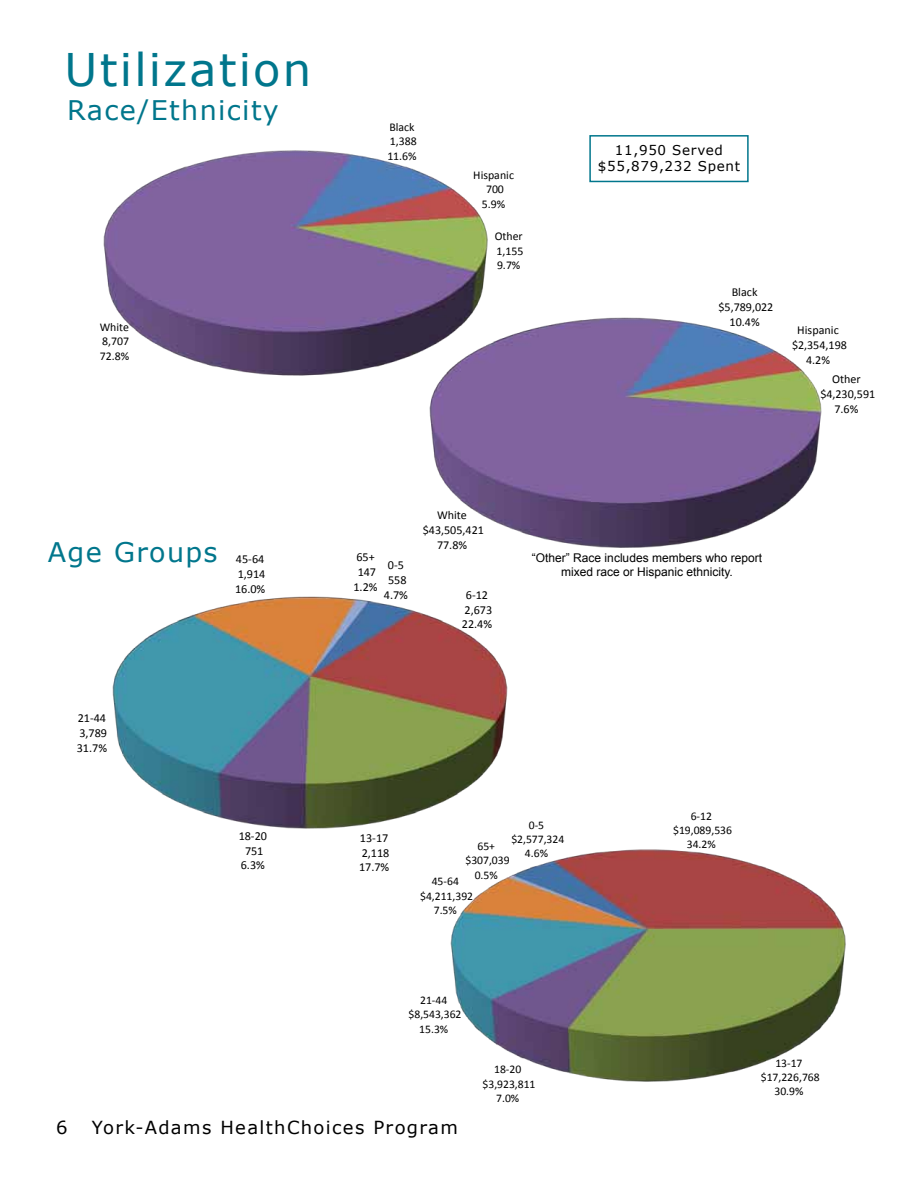
<style>
.page{position:relative;width:918px;height:1188px;background:#fff}
.page>*{position:absolute;margin:0;border:0;box-sizing:border-box;transform-origin:0 0}
.t1{font:45px "Verdana";letter-spacing:.05em;color:#00768c}
.t2{font:27px "Verdana";letter-spacing:.05em;color:#00768c}
.t3{font:18px "Verdana";letter-spacing:.075em;color:#000}
.t4{font:13.5px/16.2px "Verdana";letter-spacing:.05em;color:#000;text-align:center}
.t5{font:12.15px/14.9px "Calibri";letter-spacing:-.005em;color:#000;text-align:center}
.t6{font:12px/14.4px "Arial";color:#000;text-align:center}
.t7{font:11.85px/14.4px "Calibri";color:#000;text-align:justify}
.t8{font:11.7px/14.2px "Calibri";letter-spacing:-.005em;color:#000;text-align:center}
</style>
<div class="page">
<img style="left:429px;top:317px;width:393px;height:231px">
<img style="left:103px;top:150px;width:387px;height:231px">
<img style="left:112px;top:596px;width:396px;height:233px">
<img style="left:448px;top:825px;width:398px;height:257px">
<div style="left:589px;top:135px;width:160px;height:47px;border:2px solid #00768c"></div>
<h1 class="t1" style="left:65px;top:41px;width:248px">Utilization</h1>
<h2 class="t2" style="left:67px;top:93px;width:213px">Race/Ethnicity</h2>
<p class="t7" style="left:100px;top:319px;width:31px">White 8,707<br>72.8%</p>
<p class="t7" style="left:387px;top:119px;width:31px;text-align:left">Black<br>1,388<br>11.6%</p>
<p class="t7" style="left:473px;top:167px;width:42px;text-align:center">Hispanic<br>700<br>5.9%</p>
<p class="t7" style="left:495px;top:229px;width:30px">Other 1,155<br>9.7%</p>
<p class="t4" style="left:598px;top:142px;width:144px">11,950 Served $55,879,232 Spent</p>
<p class="t5" style="left:719px;top:284px;width:56px">Black $5,789,022<br>10.4%</p>
<p class="t5" style="left:792px;top:322px;width:56px">Hispanic $2,354,198<br>4.2%</p>
<p class="t5" style="left:820px;top:371px;width:56px">Other $4,230,591<br>7.6%</p>
<h2 class="t2" style="left:48px;top:535px;width:171px">Age Groups</h2>
<p class="t5" style="left:235px;top:551px;width:32px;text-align:justify">45-64<br>1,914<br>16.0%</p>
<p class="t5" style="left:353px;top:549px;width:26px">65+<br>147<br>1.2%</p>
<p class="t5" style="left:384px;top:557px;width:26px">0-5<br>558<br>4.7%</p>
<p class="t5" style="left:423px;top:507px;width:63px">White $43,505,421<br>77.8%</p>
<p class="t5" style="left:462px;top:587px;width:32px">6-12<br>2,673<br>22.4%</p>
<p class="t6" style="left:532px;top:550px;width:232px">“Other” Race includes members who report mixed race or Hispanic ethnicity.</p>
<p class="t5" style="left:77px;top:710px;width:32px;text-align:justify">21-44<br>3,789<br>31.7%</p>
<p class="t5" style="left:239px;top:828px;width:30px">18-20<br>751<br>6.3%</p>
<p class="t5" style="left:359px;top:830px;width:32px;text-align:justify">13-17<br>2,118<br>17.7%</p>
<p class="t8" style="left:511px;top:817px;width:54px">0-5 $2,577,324<br>4.6%</p>
<p class="t8" style="left:673px;top:808px;width:60px">6-12 $19,089,536<br>34.2%</p>
<p class="t8" style="left:465px;top:839px;width:46px">65+ $307,039<br>0.5%</p>
<p class="t8" style="left:420px;top:874px;width:54px">45-64 $4,211,392<br>7.5%</p>
<p class="t8" style="left:409px;top:993px;width:54px">21-44 $8,543,362<br>15.3%</p>
<h3 class="t3" style="left:56px;top:1116px;width:13px">6</h3>
<h3 class="t3" style="left:92px;top:1116px;width:367px">York-Adams HealthChoices Program</h3>
<p class="t8" style="left:483px;top:1062px;width:54px">18-20 $3,923,811<br>7.0%</p>
<p class="t8" style="left:761px;top:1055px;width:60px">13-17 $17,226,768<br>30.9%</p>
</div>
